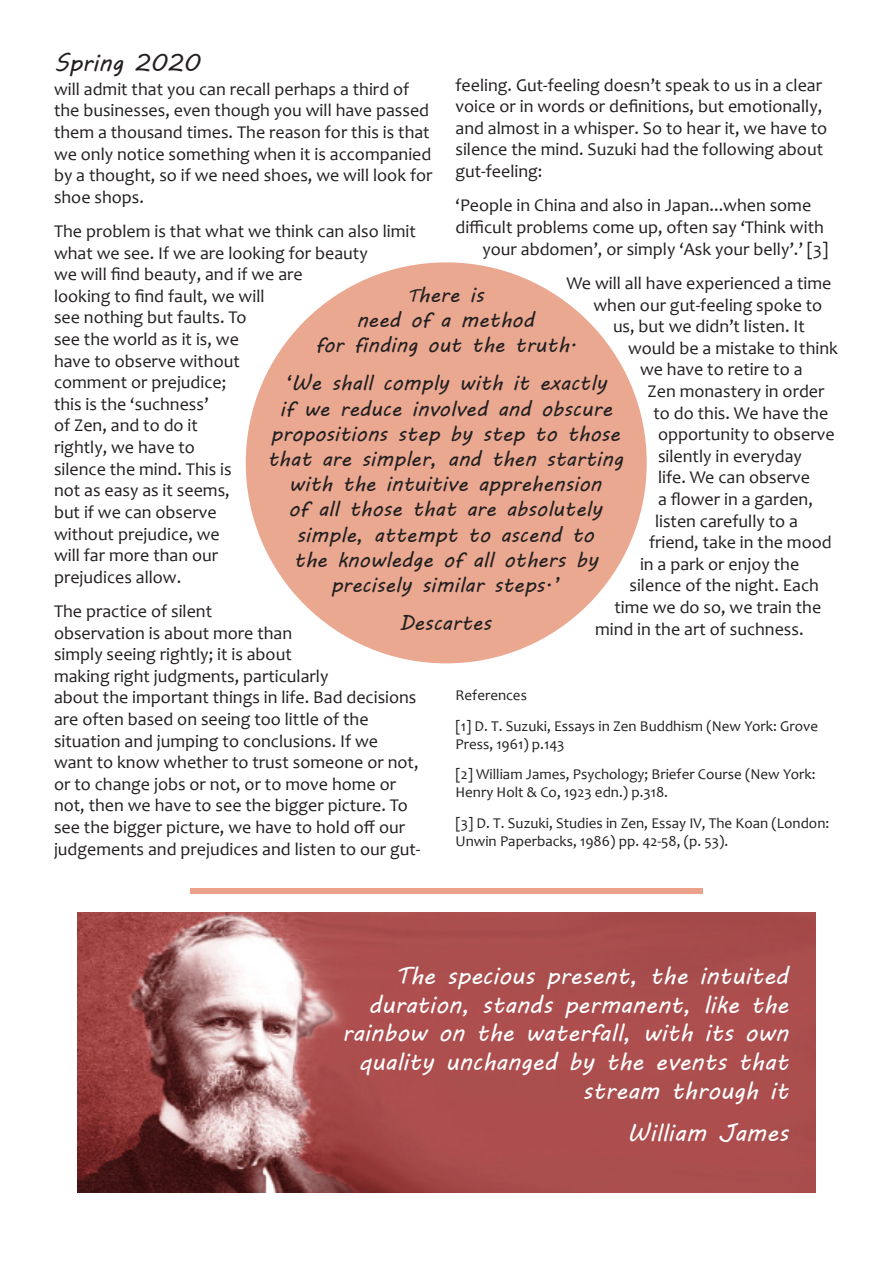
<style>
.page{position:relative;width:893px;height:1263px;background:#fff}
.page>*{position:absolute;margin:0;border:0;box-sizing:border-box;transform-origin:0 0}
.t1{font:24px/28.8px "MV Boli";color:#fff;text-align:right}
.t2{font:24px "MV Boli";color:#231f20}
.t3{font:21px/25.2px "MV Boli";color:#231f20;text-align:center}
.t4{font:18px/21.6px "Candara";color:#231f20}
.t5{font:15px/18px "Candara";color:#231f20}
.s1{font-size:18px}
</style>
<div class="page">
<div style="left:246px;top:262px;width:401px;height:401px;background:#eaa891;border-radius:50%"></div>
<div style="left:190px;top:888px;width:513px;height:6px;background:#eaa38a"></div>
<img style="left:78px;top:912px;width:737px;height:281px">
<p class="t2" style="left:54px;top:47px;width:148px">Spring 2020</p>
<p class="t4" style="left:455px;top:74px;width:373px">feeling. Gut-feeling doesn’t speak to us in a clear voice or in words or definitions, but emotionally, and almost in a whisper. So to hear it, we have to silence the mind. Suzuki had the following about gut-feeling:</p>
<p class="t4" style="left:455px;top:195px;width:357px">‘People in China and also in Japan...when some</p>
<p class="t4" style="left:455px;top:216px;width:370px">difficult problems come up, often say ‘Think with</p>
<p class="t4" style="left:482px;top:238px;width:347px">your abdomen’, or simply ‘Ask your belly’.’ [3]</p>
<p class="t4" style="left:566px;top:272px;width:266px">We will all have experienced a time</p>
<p class="t4" style="left:593px;top:294px;width:230px">when our gut-feeling spoke to</p>
<p class="t4" style="left:613px;top:315px;width:193px">us, but we didn’t listen. It</p>
<p class="t4" style="left:628px;top:337px;width:211px">would be a mistake to think</p>
<p class="t4" style="left:640px;top:359px;width:164px">we have to retire to a</p>
<p class="t4" style="left:647px;top:380px;width:179px">Zen monastery in order</p>
<p class="t4" style="left:653px;top:402px;width:176px">to do this. We have the</p>
<p class="t4" style="left:658px;top:423px;width:178px">opportunity to observe</p>
<p class="t4" style="left:658px;top:445px;width:145px">silently in everyday</p>
<p class="t4" style="left:658px;top:467px;width:154px">life. We can observe</p>
<p class="t4" style="left:658px;top:488px;width:156px">a flower in a garden,</p>
<p class="t4" style="left:655px;top:510px;width:145px">listen carefully to a</p>
<p class="t4" style="left:649px;top:531px;width:184px">friend, take in the mood</p>
<p class="t4" style="left:640px;top:553px;width:161px">in a park or enjoy the</p>
<p class="t4" style="left:629px;top:575px;width:191px">silence of the night. Each</p>
<p class="t4" style="left:614px;top:596px;width:208px">time we do so, we train the</p>
<p class="t4" style="left:595px;top:618px;width:210px">mind in the art of suchness.</p>
<p class="t4" style="left:54px;top:78px;width:380px">will admit that you can recall perhaps a third of the businesses, even though you will have passed them a thousand times. The reason for this is that we only notice something when it is accompanied by a thought, so if we need shoes, we will look for shoe shops.</p>
<p class="t4" style="left:54px;top:220px;width:363px">The problem is that what we think can also limit what we see. If we are looking for beauty<br>we will find beauty, and if we are<br>looking to find fault, we will<br>see nothing but faults. To<br>see the world as it is, we<br>have to observe without<br>comment or prejudice;<br>this is the ‘suchness’<br>of Zen, and to do it<br>rightly, we have to<br>silence the mind. This is<br>not as easy as it seems,<br>but if we can observe<br>without prejudice, we<br>will far more than our<br>prejudices allow.</p>
<p class="t4" style="left:54px;top:600px;width:368px">The practice of silent<br>observation is about more than<br>simply seeing rightly; it is about<br>making right judgments, particularly<br>about the important things in life. Bad decisions are often based on seeing too little of the situation and jumping to conclusions. If we want to know whether to trust someone or not, or to change jobs or not, or to move home or not, then we have to see the bigger picture. To see the bigger picture, we have to hold off our judgements and prejudices and listen to our gut-</p>
<p class="t3" style="left:315px;top:282px;width:263px"><span class="s1">T</span>here is<br>need of a method<br>for finding out the truth.</p>
<p class="t3" style="left:267px;top:370px;width:357px">‘We shall comply with it exactly<br>if we reduce involved and obscure propositions step by step to those that are simpler, and then starting with the intuitive apprehension<br>of all those that are absolutely simple, attempt to ascend to<br>the knowledge of all others by precisely similar steps.’</p>
<p class="t3" style="left:399px;top:610px;width:93px">Descartes</p>
<p class="t5" style="left:455px;top:686px;width:73px">References</p>
<p class="t5" style="left:455px;top:716px;width:364px">[1] D. T. Suzuki, Essays in Zen Buddhism (New York: Grove<br>Press, 1961) p.143</p>
<p class="t5" style="left:455px;top:765px;width:362px">[2] William James, Psychology; Briefer Course (New York:<br>Henry Holt &amp; Co, 1923 edn.) p.318.</p>
<p class="t5" style="left:455px;top:814px;width:375px">[3] D. T. Suzuki, Studies in Zen, Essay IV, The Koan (London:<br>Unwin Paperbacks, 1986) pp. 42-58, (p. 53).</p>
<p class="t1" style="left:342px;top:960px;width:448px">The specious present, the intuited duration, stands permanent, like the rainbow on the waterfall, with its own quality unchanged by the events that stream through it</p>
<p class="t1" style="left:628px;top:1117px;width:162px">William James</p>
</div>
